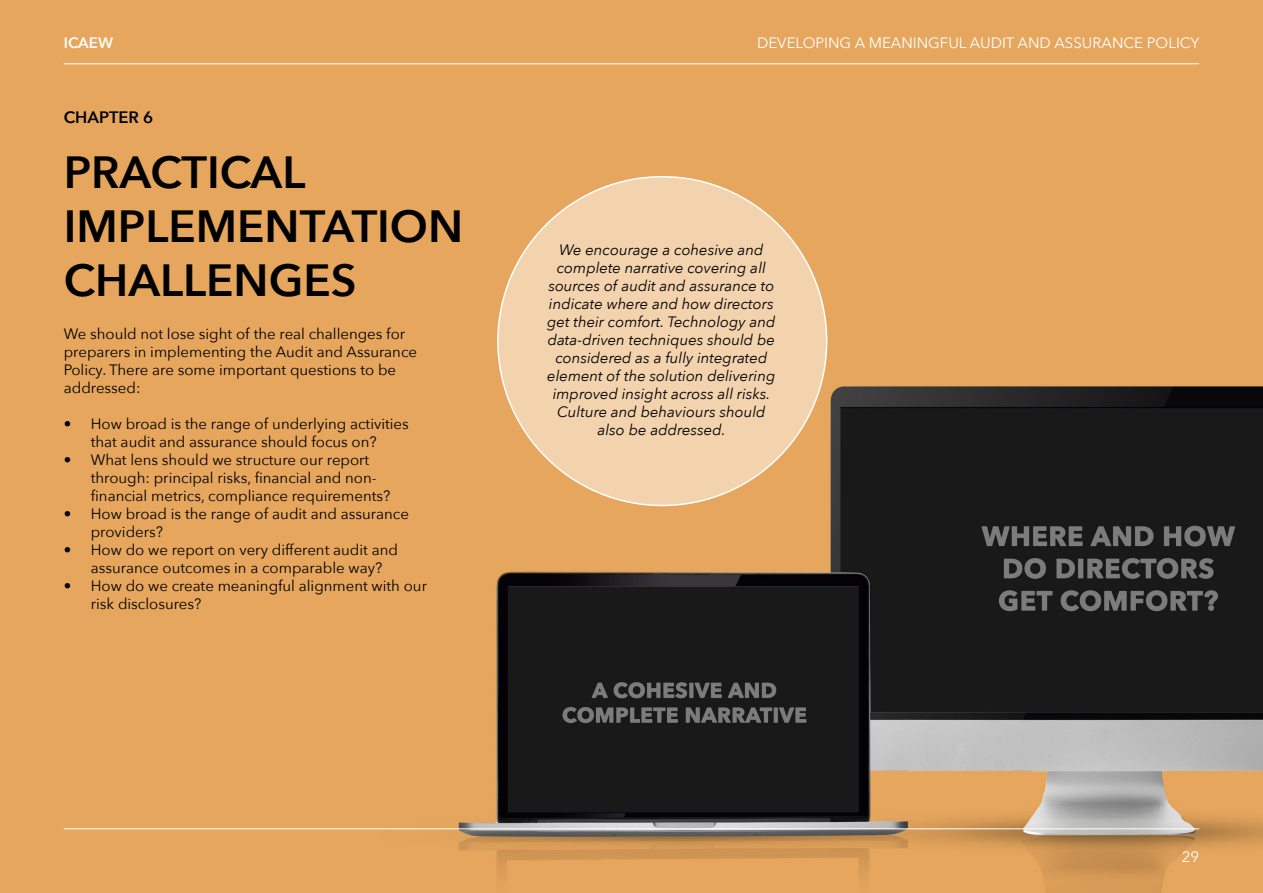
<style>
.page{position:relative;width:1263px;height:893px;background:#e6a65d}
.page>*{position:absolute;margin:0;border:0;box-sizing:border-box;transform-origin:0 0}
.t1{font:600 45px/54px "Avenir Next";color:#000}
.t2{font:600 16.5px "Avenir Next";color:#000}
.t3{font:15px/18px "Avenir Next";color:#000}
.t4{font:italic 15px/18px "Avenir Next";color:#000;text-align:center}
.t5{font:15px "Avenir Next";color:#fff}
.t6{font:600 15px "Avenir Next";color:#fff}
</style>
<div class="page">
<img style="left:318px;top:256px;width:945px;height:637px">
<div style="left:498px;top:177px;width:329px;height:328px;background:#f3d3ae;border-radius:50%"></div>
<hr style="left:64px;top:64px;width:1135px;height:1px;background:#fff">
<hr style="left:64px;top:828px;width:1135px;height:1px;background:#fff">
<p class="t6" style="left:64px;top:30px;width:51px">ICAEW</p>
<p class="t5" style="left:757px;top:30px;width:444px">DEVELOPING A MEANINGFUL AUDIT AND ASSURANCE POLICY</p>
<p class="t2" style="left:64px;top:103px;width:91px">CHAPTER 6</p>
<h1 class="t1" style="left:64px;top:144px;width:401px">PRACTICAL<br>IMPLEMENTATION<br>CHALLENGES</h1>
<p class="t3" style="left:64px;top:324px;width:355px">We should not lose sight of the real challenges for preparers in implementing the Audit and Assurance Policy. There are some important questions to be addressed:</p>
<p class="t3" style="left:64px;top:414px;width:347px;text-align:center">• How broad is the range of underlying activities that audit and assurance should focus on?</p>
<p class="t3" style="left:91px;top:450px;width:301px;text-indent:-27px">• What lens should we structure our report through: principal risks, financial and non&shy;financial metrics, compliance requirements?</p>
<p class="t3" style="left:91px;top:504px;width:320px;text-indent:-27px">• How broad is the range of audit and assurance providers?</p>
<p class="t3" style="left:91px;top:540px;width:309px;text-indent:-27px">• How do we report on very different audit and assurance outcomes in a comparable way?</p>
<p class="t3" style="left:91px;top:576px;width:338px;text-indent:-27px">• How do we create meaningful alignment with our risk disclosures?</p>
<p class="t4" style="left:547px;top:240px;width:230px">We encourage a cohesive and complete narrative covering all sources of audit and assurance to indicate where and how directors get their comfort. Technology and data-driven techniques should be considered as a fully integrated element of the solution delivering improved insight across all risks.<br>Culture and behaviours should also be addressed.</p>
<p class="t5" style="left:1182px;top:844px;width:19px">29</p>
</div>
